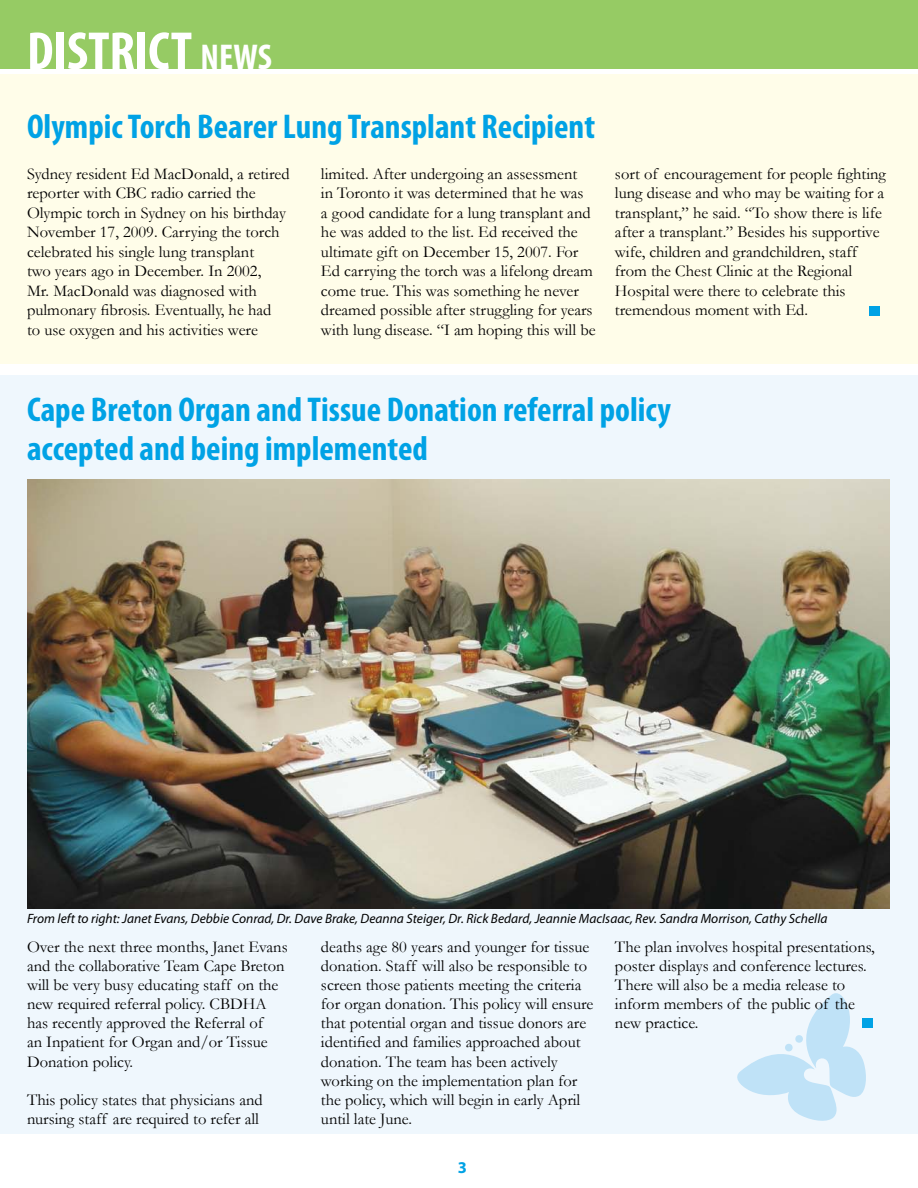
<style>
.page{position:relative;width:918px;height:1188px;background:#fff}
.page>*{position:absolute;margin:0;border:0;box-sizing:border-box;transform-origin:0 0}
.t1{font:700 condensed 54px "Myriad Pro";color:#fff}
.t2{font:700 condensed 34.5px/39px "Myriad Pro";color:#00a2e5}
.t3{font:16.5px/19.5px "Garamond";color:#000}
.t4{font:700 16.5px "Myriad Pro";color:#00a2e5}
.t5{font:italic 13.5px "Myriad Pro";color:#000}
.s1{font-size:36px}
</style>
<div class="page">
<div style="left:0;top:376px;width:918px;height:758px;background:#eff7fd"></div>
<svg style="left:737px;top:993px;width:131px;height:128px"></svg>
<div style="left:0;top:74px;width:918px;height:289px;background:#fffde9"></div>
<div style="left:0;top:0;width:918px;height:68px;background:#96cb64"></div>
<div style="left:870px;top:306px;width:10px;height:9px;background:#00a2e5"></div>
<img style="left:27px;top:479px;width:862px;height:429px">
<div style="left:863px;top:1019px;width:10px;height:9px;background:#00a2e5"></div>
<h1 class="t1" style="left:27px;top:17px;width:247px">DISTRICT <span class="s1">NEWS</span></h1>
<h2 class="t2" style="left:27px;top:106px;width:570px">Olympic Torch Bearer Lung Transplant Recipient</h2>
<p class="t3" style="left:27px;top:164px;width:264px">Sydney resident Ed MacDonald, a retired reporter with CBC radio carried the Olympic torch in Sydney on his birthday November 17, 2009. Carrying the torch celebrated his single lung transplant<br>two years ago in December. In 2002,<br>Mr. MacDonald was diagnosed with pulmonary fibrosis. Eventually, he had<br>to use oxygen and his activities were</p>
<p class="t3" style="left:321px;top:164px;width:276px">limited. After undergoing an assessment<br>in Toronto it was determined that he was<br>a good candidate for a lung transplant and he was added to the list. Ed received the ultimate gift on December 15, 2007. For Ed carrying the torch was a lifelong dream come true. This was something he never dreamed possible after struggling for years with lung disease. “I am hoping this will be</p>
<p class="t3" style="left:615px;top:164px;width:272px">sort of encouragement for people fighting lung disease and who may be waiting for a transplant,” he said. “To show there is life after a transplant.” Besides his supportive wife, children and grandchildren, staff from the Chest Clinic at the Regional Hospital were there to celebrate this tremendous moment with Ed.</p>
<h2 class="t2" style="left:27px;top:389px;width:646px">Cape Breton Organ and Tissue Donation referral policy accepted and being implemented</h2>
<p class="t5" style="left:27px;top:910px;width:802px">From left to right: Janet Evans, Debbie Conrad, Dr. Dave Brake, Deanna Steiger, Dr. Rick Bedard, Jeannie MacIsaac, Rev. Sandra Morrison, Cathy Schella</p>
<p class="t3" style="left:27px;top:937px;width:262px;line-height:19px">Over the next three months, Janet Evans and the collaborative Team Cape Breton will be very busy educating staff on the new required referral policy. CBDHA has recently approved the Referral of<br>an Inpatient for Organ and/or Tissue Donation policy.</p>
<p class="t3" style="left:27px;top:1090px;width:237px;line-height:19px">This policy states that physicians and nursing staff are required to refer all</p>
<p class="t3" style="left:321px;top:937px;width:274px;line-height:19px">deaths age 80 years and younger for tissue donation. Staff will also be responsible to screen those patients meeting the criteria for organ donation. This policy will ensure that potential organ and tissue donors are identified and families approached about donation. The team has been actively working on the implementation plan for the policy, which will begin in early April until late June.</p>
<p class="t3" style="left:615px;top:937px;width:261px;line-height:19px">The plan involves hospital presentations, poster displays and conference lectures.<br>There will also be a media release to inform members of the public of the new practice.</p>
<p class="t4" style="left:458px;top:1157px;width:11px">3</p>
</div>
